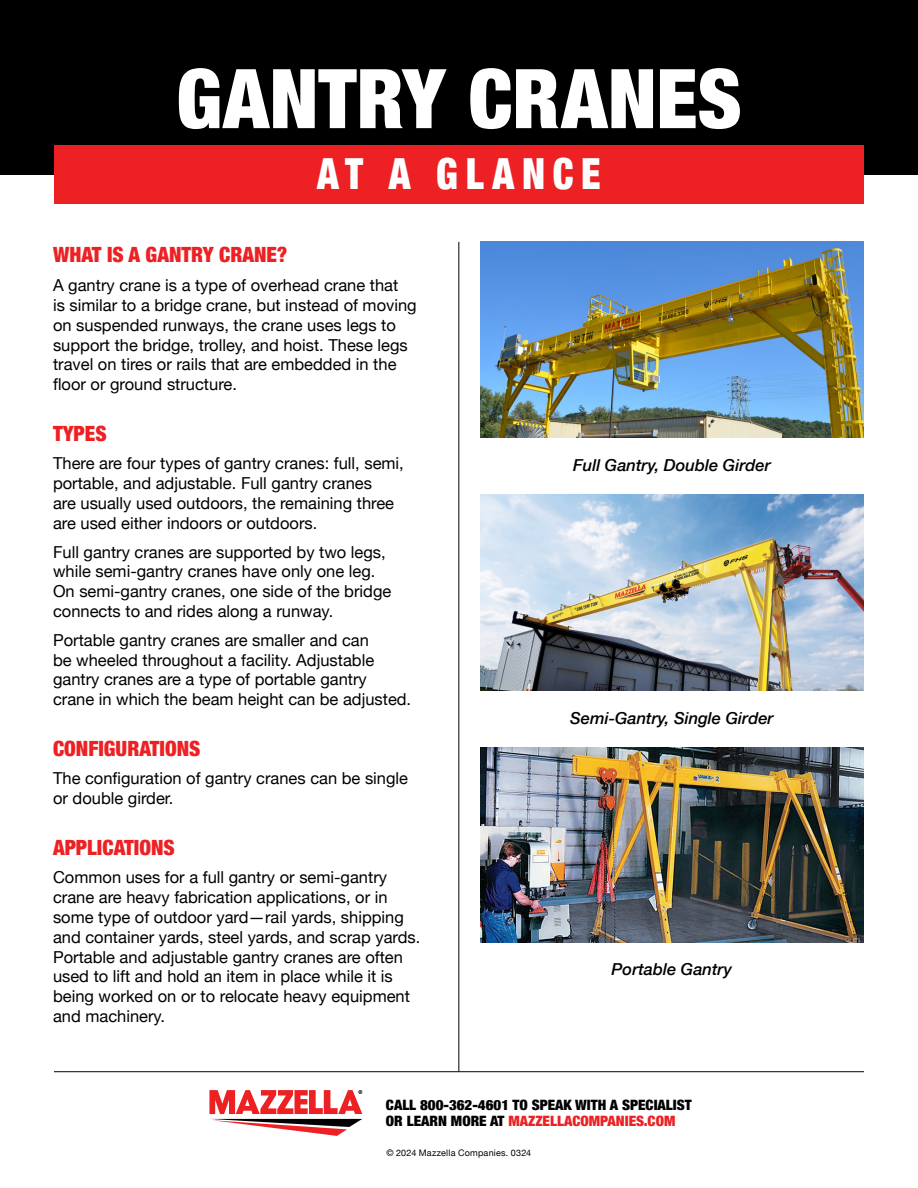
<style>
.page{position:relative;width:918px;height:1188px;background:#fff}
.page>*{position:absolute;margin:0;border:0;box-sizing:border-box;transform-origin:0 0}
.t1{font:900 condensed 82.5px "Helvetica Neue";color:#fff}
.t2{font:900 condensed 42.9px "Helvetica Neue";letter-spacing:.195em;color:#fff;scale:.91 1}
.t3{font:900 condensed 21px "Helvetica Neue";color:#ed2124}
.t4{font:16.5px/19.8px "Helvetica Neue";color:#000}
.t5{font:italic 500 16.5px "Helvetica Neue";color:#000}
.t6{font:900 condensed 14.25px/16.5px "Helvetica Neue";color:#000;scale:1.05 1}
.t7{font:9px "Helvetica Neue";letter-spacing:.025em;color:#000}
.s1{color:#ed2124}
</style>
<div class="page">
<div style="left:0;top:0;width:918px;height:174px;background:#000"></div>
<div style="left:54px;top:145px;width:810px;height:59px;background:#ed2124"></div>
<svg style="left:209px;top:1090px;width:153px;height:46px"></svg>
<hr style="left:54px;top:1071px;width:810px;height:1px;background:#000">
<hr style="left:458px;top:242px;width:1px;height:829px;background:#000">
<img style="left:480px;top:242px;width:383px;height:196px">
<img style="left:480px;top:495px;width:384px;height:196px">
<img style="left:480px;top:748px;width:383px;height:195px">
<p class="t1" style="left:176px;top:31px;width:567px">GANTRY CRANES</p>
<h2 class="t2" style="left:317px;top:138px;width:313px">AT A GLANCE</h2>
<p class="t3" style="left:53px;top:238px;width:236px">WHAT IS A GANTRY CRANE?</p>
<p class="t4" style="left:53px;top:276px;width:347px">A gantry crane is a type of overhead crane that</p>
<p class="t4" style="left:53px;top:296px;width:365px">is similar to a bridge crane, but instead of moving on suspended runways, the crane uses legs to support the bridge, trolley, and hoist. These legs travel on tires or rails that are embedded in the</p>
<p class="t4" style="left:53px;top:375px;width:185px">floor or ground structure.</p>
<p class="t3" style="left:53px;top:416px;width:55px">TYPES</p>
<p class="t4" style="left:53px;top:455px;width:352px">There are four types of gantry cranes: full, semi, portable, and adjustable. Full gantry cranes</p>
<p class="t4" style="left:53px;top:494px;width:343px">are usually used outdoors, the remaining three</p>
<p class="t4" style="left:53px;top:514px;width:266px">are used either indoors or outdoors.</p>
<p class="t4" style="left:53px;top:543px;width:334px">Full gantry cranes are supported by two legs,</p>
<p class="t4" style="left:53px;top:563px;width:324px">while semi-gantry cranes have only one leg.</p>
<p class="t4" style="left:53px;top:582px;width:340px">On semi-gantry cranes, one side of the bridge</p>
<p class="t4" style="left:53px;top:602px;width:282px">connects to and rides along a runway.</p>
<p class="t4" style="left:53px;top:631px;width:317px">Portable gantry cranes are smaller and can</p>
<p class="t4" style="left:53px;top:651px;width:323px">be wheeled throughout a facility. Adjustable</p>
<p class="t4" style="left:53px;top:671px;width:315px">gantry cranes are a type of portable gantry</p>
<p class="t4" style="left:53px;top:690px;width:360px">crane in which the beam height can be adjusted.</p>
<p class="t3" style="left:53px;top:731px;width:149px">CONFIGURATIONS</p>
<p class="t4" style="left:53px;top:770px;width:357px">The configuration of gantry cranes can be single</p>
<p class="t4" style="left:53px;top:789px;width:122px">or double girder.</p>
<p class="t3" style="left:53px;top:830px;width:123px">APPLICATIONS</p>
<p class="t4" style="left:53px;top:869px;width:336px">Common uses for a full gantry or semi-gantry</p>
<p class="t4" style="left:53px;top:888px;width:369px">crane are heavy fabrication applications, or in some type of outdoor yard—rail yards, shipping and container yards, steel yards, and scrap yards.<br>Portable and adjustable gantry cranes are often used to lift and hold an item in place while it is being worked on or to relocate heavy equipment and machinery.</p>
<p class="t5" style="left:573px;top:451px;width:199px">Full Gantry, Double Girder</p>
<p class="t5" style="left:570px;top:704px;width:205px">Semi-Gantry, Single Girder</p>
<p class="t5" style="left:612px;top:955px;width:122px">Portable Gantry</p>
<p class="t6" style="left:386px;top:1096px;width:293px">CALL 800-362-4601 TO SPEAK WITH A SPECIALIST<br>OR LEARN MORE AT <span class="s1">MAZZELLACOMPANIES.COM</span></p>
<p class="t7" style="left:386px;top:1146px;width:146px">© 2024 Mazzella Companies. 0324</p>
</div>
